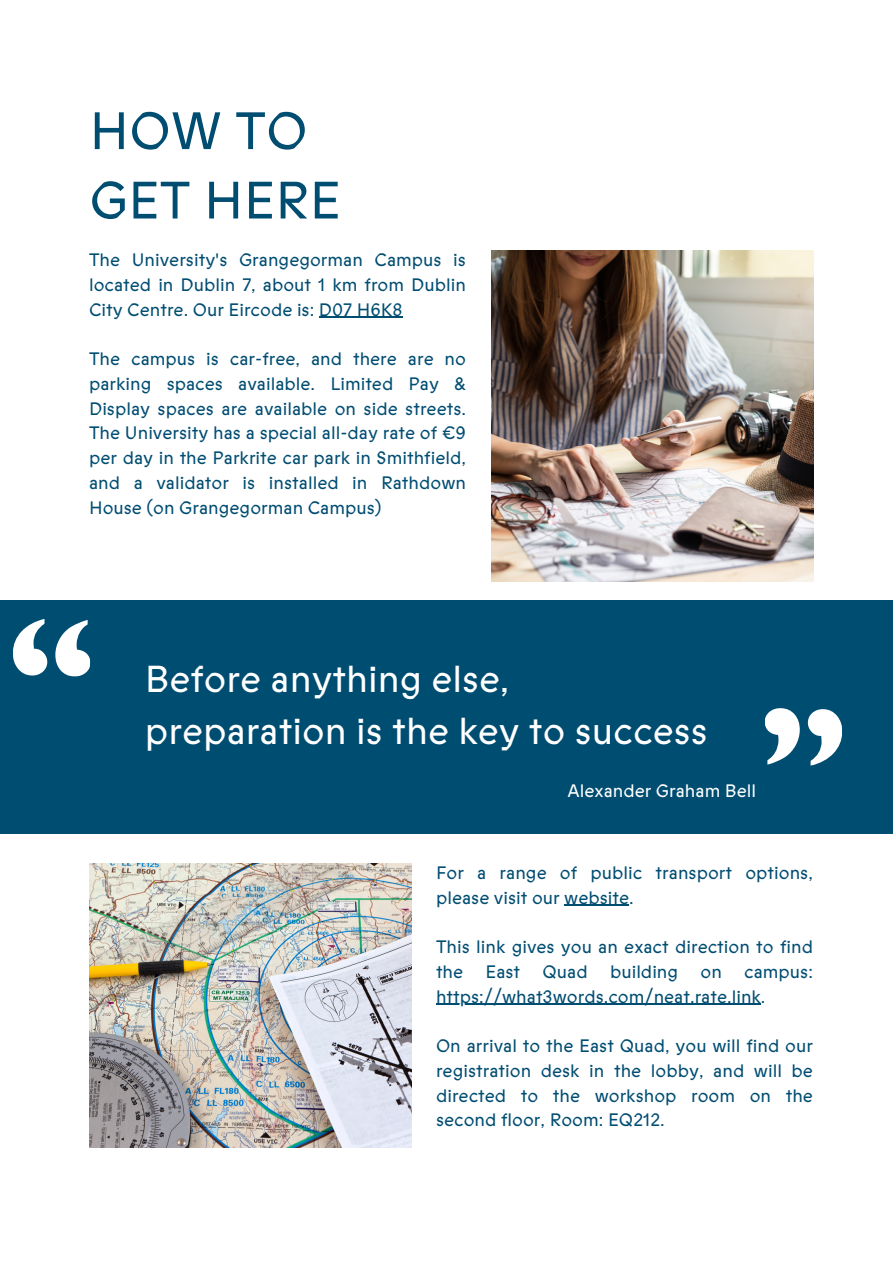
<style>
.page{position:relative;width:893px;height:1264px;background:#fff}
.page>*{position:absolute;margin:0;border:0;box-sizing:border-box;transform-origin:0 0}
.t1{font:52.5px/69.3px "Prophet";color:#004d72}
.t2{font:37.5px/51.8px "Prophet";color:#fff}
.t3{font:18px/24.8px "Prophet";color:#004d72;text-align:justify}
.t4{font:18px "Prophet";color:#fff}
</style>
<div class="page">
<img style="left:491px;top:251px;width:322px;height:331px">
<hr style="left:319px;top:317px;width:83px;height:1px;background:#004d72">
<img style="left:89px;top:863px;width:322px;height:284px">
<hr style="left:564px;top:904px;width:65px;height:1px;background:#004d72">
<hr style="left:436px;top:1003px;width:324px;height:1px;background:#004d72">
<div style="left:0;top:600px;width:892px;height:233px;background:#004d72"></div>
<svg style="left:13px;top:619px;width:78px;height:57px"></svg>
<svg style="left:765px;top:708px;width:77px;height:58px"></svg>
<h1 class="t1" style="left:89px;top:98px;width:253px">HOW TO<br>GET HERE</h1>
<p class="t3" style="left:89px;top:248px;width:378px">The University's Grangegorman Campus is located in Dublin 7, about 1 km from Dublin City Centre. Our Eircode is: D07 H6K8</p>
<p class="t3" style="left:89px;top:347px;width:378px">The campus is car-free, and there are no parking spaces available. Limited Pay &amp; Display spaces are available on side streets.<br>The University has a special all-day rate of €9 per day in the Parkrite car park in Smithfield, and a validator is installed in Rathdown House (on Grangegorman Campus)</p>
<h2 class="t2" style="left:145px;top:654px;width:564px">Before anything else, preparation is the key to success</h2>
<p class="t4" style="left:567px;top:782px;width:190px">Alexander Graham Bell</p>
<p class="t3" style="left:436px;top:860px;width:378px">For a range of public transport options, please visit our website.</p>
<p class="t3" style="left:436px;top:935px;width:378px">This link gives you an exact direction to find the East Quad building on campus: https://what3words.com/neat.rate.link.</p>
<p class="t3" style="left:436px;top:1034px;width:378px">On arrival to the East Quad, you will find our registration desk in the lobby, and will be directed to the workshop room on the second floor, Room: EQ212.</p>
</div>
